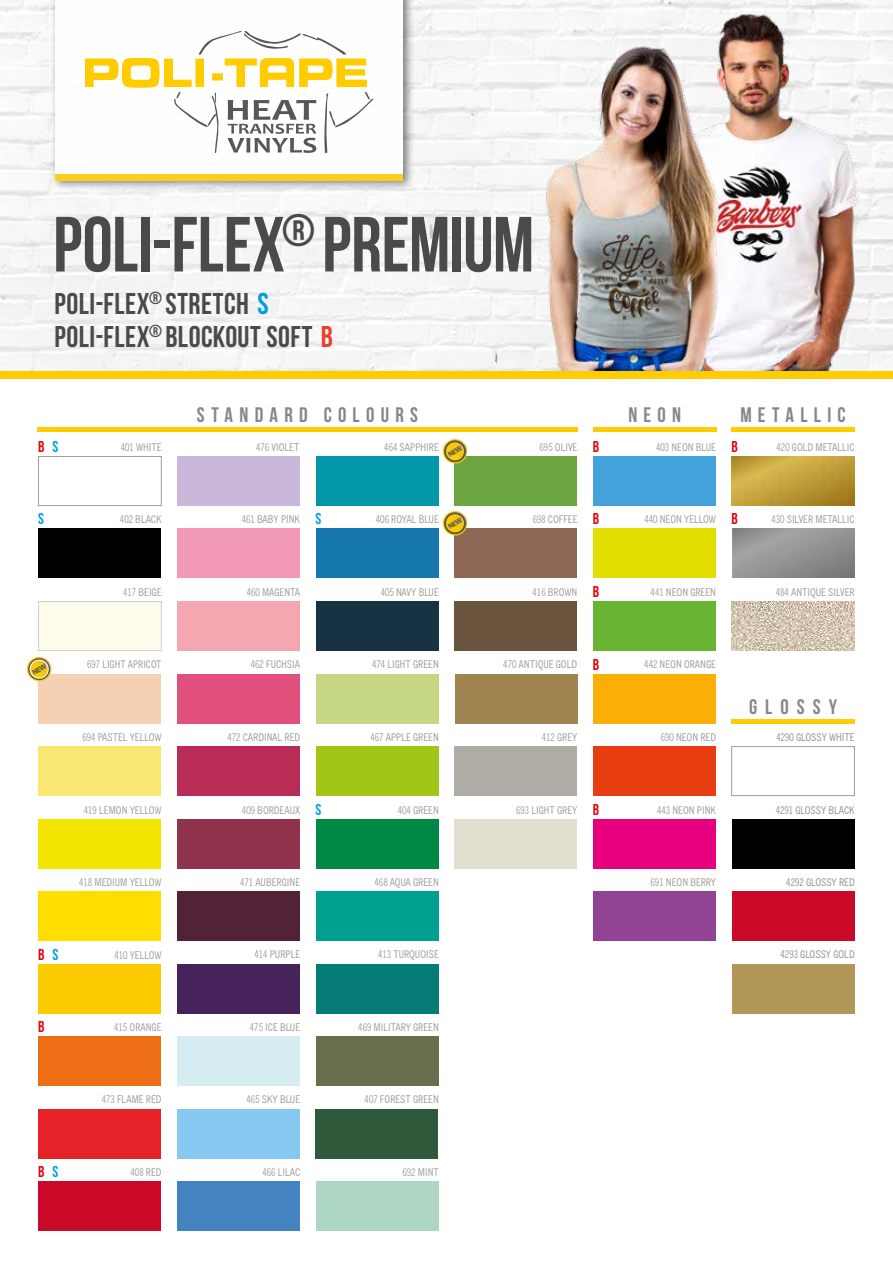
<style>
.page{position:relative;width:893px;height:1263px;background:#fff}
.page>*{position:absolute;margin:0;border:0;box-sizing:border-box;transform-origin:0 0}
.t1{font:700 78px "Bebas Neue";letter-spacing:-.005em;color:#4a4a49}
.t2{font:700 30px/33px "Bebas Neue";letter-spacing:.02em;color:#4a4a49}
.t3{font:700 21px "Bebas Neue";letter-spacing:.3em;color:#878787}
.t4{font:700 15.75px "Bebas Neue";color:#e30613}
.t5{font:700 15.75px "Bebas Neue";color:#009fe3}
.t6{font:condensed 10.5px "News Gothic MT Pro";color:#9d9d9c}
.t7{font:condensed 10.5px "News Gothic MT Pro";color:#929292}
.t8{font:condensed 10.35px "News Gothic MT Pro";color:#9d9d9c}
.s1{color:#009fe3}
.s2{color:#e8412c}
.s3{font-size:10.5px}
</style>
<div class="page">
<img style="left:0;top:0;width:619px;height:372px">
<img style="left:619px;top:0;width:274px;height:372px">
<div style="left:316px;top:528px;width:122px;height:49px;background:#1677ac"></div>
<div style="left:316px;top:457px;width:122px;height:49px;background:#0097a8"></div>
<div style="left:316px;top:747px;width:122px;height:49px;background:#a2c617"></div>
<div style="left:315px;top:1109px;width:123px;height:49px;background:#30583a"></div>
<div style="left:316px;top:964px;width:122px;height:49px;background:#057d76"></div>
<div style="left:316px;top:674px;width:122px;height:49px;background:#c5d783"></div>
<div style="left:316px;top:892px;width:122px;height:49px;background:#009f8f"></div>
<div style="left:316px;top:1036px;width:122px;height:49px;background:#6a6e4c"></div>
<div style="left:316px;top:819px;width:122px;height:49px;background:#008945"></div>
<div style="left:316px;top:602px;width:122px;height:49px;background:#163243"></div>
<div style="left:316px;top:1181px;width:122px;height:49px;background:#add7c2"></div>
<div style="left:39px;top:528px;width:122px;height:49px;background:#000"></div>
<div style="left:593px;top:892px;width:123px;height:49px;background:#904493"></div>
<div style="left:593px;top:819px;width:123px;height:49px;background:#e6007d"></div>
<div style="left:593px;top:528px;width:123px;height:49px;background:#e2de00"></div>
<div style="left:593px;top:747px;width:123px;height:49px;background:#e73d11"></div>
<div style="left:593px;top:457px;width:123px;height:49px;background:#43a2db"></div>
<div style="left:593px;top:674px;width:123px;height:49px;background:#f9af05"></div>
<div style="left:593px;top:602px;width:123px;height:49px;background:#69b433"></div>
<img style="left:732px;top:602px;width:122px;height:49px">
<img style="left:732px;top:457px;width:122px;height:49px">
<img style="left:512px;top:42px;width:258px;height:330px">
<div style="left:0;top:372px;width:893px;height:7px;background:#fc0"></div>
<div style="left:51px;top:0;width:364px;height:191px;background:#000;opacity:.5"></div>
<div style="left:55px;top:0;width:348px;height:179px;background:#fff"></div>
<div style="left:55px;top:174px;width:348px;height:6px;background:#ffcd1c"></div>
<svg style="left:85px;top:31px;width:288px;height:122px"></svg>
<div style="left:39px;top:892px;width:122px;height:49px;background:#fd0"></div>
<div style="left:39px;top:1109px;width:122px;height:49px;background:#e52329"></div>
<div style="left:38px;top:601px;width:124px;height:50px;background:#fefceb;border:1px solid #d0d0d0"></div>
<div style="left:177px;top:819px;width:123px;height:49px;background:#90334d"></div>
<div style="left:177px;top:1181px;width:123px;height:49px;background:#4383c0"></div>
<div style="left:177px;top:1036px;width:123px;height:49px;background:#d5ecf0"></div>
<div style="left:177px;top:602px;width:123px;height:49px;background:#f4a7b0"></div>
<div style="left:177px;top:747px;width:123px;height:49px;background:#ba2c58"></div>
<div style="left:177px;top:1109px;width:123px;height:49px;background:#85c9f0"></div>
<div style="left:177px;top:964px;width:123px;height:49px;background:#47235c"></div>
<div style="left:177px;top:892px;width:123px;height:49px;background:#522238"></div>
<div style="left:177px;top:674px;width:123px;height:49px;background:#e2517e"></div>
<div style="left:177px;top:457px;width:123px;height:49px;background:#c9b7da"></div>
<div style="left:177px;top:528px;width:123px;height:49px;background:#f299b5"></div>
<div style="left:38px;top:456px;width:124px;height:50px;border:1px solid #9d9d9c"></div>
<div style="left:38px;top:819px;width:122px;height:49px;background:#f2e500"></div>
<div style="left:39px;top:1036px;width:122px;height:49px;background:#ed6e15"></div>
<div style="left:39px;top:1181px;width:122px;height:49px;background:#ca0928"></div>
<div style="left:39px;top:964px;width:122px;height:49px;background:#fbcb00"></div>
<div style="left:39px;top:747px;width:122px;height:49px;background:#fae773"></div>
<div style="left:39px;top:674px;width:122px;height:49px;background:#f5d0b3"></div>
<div style="left:732px;top:964px;width:122px;height:49px;background:#b19858"></div>
<div style="left:732px;top:892px;width:122px;height:49px;background:#ca0928"></div>
<div style="left:732px;top:819px;width:122px;height:49px;background:#000"></div>
<div style="left:731px;top:746px;width:124px;height:50px;border:1px solid #9d9d9c"></div>
<div style="left:454px;top:602px;width:123px;height:49px;background:#6a543d"></div>
<div style="left:454px;top:457px;width:123px;height:49px;background:#6ba441"></div>
<div style="left:454px;top:819px;width:123px;height:49px;background:#e3dfd0"></div>
<div style="left:454px;top:747px;width:123px;height:49px;background:#aeaca5"></div>
<div style="left:455px;top:674px;width:122px;height:49px;background:#a1844f"></div>
<div style="left:454px;top:528px;width:123px;height:49px;background:#8e6854"></div>
<div style="left:37px;top:427px;width:540px;height:5px;background:#fc0"></div>
<hr style="left:731px;top:719px;width:124px;height:4px;background:#fc0">
<div style="left:593px;top:427px;width:123px;height:5px;background:#fc0"></div>
<hr style="left:731px;top:427px;width:124px;height:4px;background:#fc0">
<svg style="left:442px;top:510px;width:26px;height:26px"></svg>
<svg style="left:442px;top:438px;width:26px;height:26px"></svg>
<svg style="left:26px;top:656px;width:26px;height:26px"></svg>
<h1 class="t1" style="left:53px;top:202px;width:483px">POLI-FLEX<sup>®</sup> PREMIUM</h1>
<h2 class="t2" style="left:54px;top:287px;width:280px">POLI-FLEX<sup>®</sup> STRETCH <span class="s1">S<br></span>POLI-FLEX<sup>®</sup> BLOCKOUT SOFT <span class="s2">B</span></h2>
<h3 class="t4" style="left:38px;top:438px;width:22px">B <span class="s1">S</span></h3>
<p class="t6" style="left:121px;top:441px;width:42px">401 WHITE</p>
<h3 class="t3" style="left:197px;top:403px;width:223px">STANDARD COLOURS</h3>
<p class="t6" style="left:256px;top:441px;width:45px">476 VIOLET</p>
<p class="t6" style="left:384px;top:441px;width:56px">464 SAPPHIRE</p>
<p class="t6" style="left:540px;top:441px;width:39px">695 OLIVE</p>
<h3 class="t3" style="left:628px;top:403px;width:54px">NEON</h3>
<h3 class="t3" style="left:740px;top:403px;width:107px">METALLIC</h3>
<h3 class="t4" style="left:593px;top:438px;width:8px">B</h3>
<p class="t6" style="left:656px;top:441px;width:61px">403 NEON BLUE</p>
<h3 class="t4" style="left:731px;top:438px;width:8px">B</h3>
<p class="t6" style="left:777px;top:441px;width:80px">420 GOLD METALLIC</p>
<h3 class="t5" style="left:38px;top:510px;width:7px">S</h3>
<p class="t6" style="left:120px;top:513px;width:43px">402 BLACK</p>
<p class="t6" style="left:242px;top:513px;width:60px">461 BABY PINK</p>
<h3 class="t5" style="left:315px;top:510px;width:7px">S</h3>
<p class="t6" style="left:376px;top:513px;width:64px">406 ROYAL BLUE</p>
<p class="t8" style="left:533px;top:513px;width:46px">698 COFFEE</p>
<h3 class="t4" style="left:593px;top:510px;width:8px">B</h3>
<p class="t6" style="left:644px;top:513px;width:73px">440 NEON YELLOW</p>
<h3 class="t4" style="left:731px;top:510px;width:8px">B</h3>
<p class="t6" style="left:771px;top:513px;width:85px">430 SILVER METALLIC</p>
<p class="t6" style="left:123px;top:586px;width:40px">417 BEIGE</p>
<p class="t6" style="left:247px;top:586px;width:55px">460 MAGENTA</p>
<p class="t6" style="left:381px;top:586px;width:60px">405 NAVY BLUE</p>
<p class="t6" style="left:533px;top:586px;width:46px">416 BROWN</p>
<h3 class="t4" style="left:593px;top:583px;width:8px">B</h3>
<p class="t6" style="left:651px;top:586px;width:67px">441 NEON GREEN</p>
<p class="t6" style="left:776px;top:586px;width:81px">484 ANTIQUE SILVER</p>
<p class="t8" style="left:87px;top:659px;width:76px"><span class="s3">6</span>97 LIGHT APRICOT</p>
<p class="t6" style="left:251px;top:658px;width:51px">462 FUCHSIA</p>
<p class="t6" style="left:372px;top:658px;width:68px">474 LIGHT GREEN</p>
<p class="t6" style="left:503px;top:658px;width:75px">470 ANTIQUE GOLD</p>
<h3 class="t4" style="left:593px;top:656px;width:8px">B</h3>
<p class="t6" style="left:644px;top:658px;width:73px">442 NEON ORANGE</p>
<h3 class="t3" style="left:749px;top:695px;width:89px">GLOSSY</h3>
<p class="t6" style="left:83px;top:731px;width:81px">694 PASTEL YELLOW</p>
<p class="t6" style="left:227px;top:731px;width:74px">472 CARDINAL RED</p>
<p class="t6" style="left:370px;top:731px;width:70px">467 APPLE GREEN</p>
<p class="t6" style="left:542px;top:731px;width:37px">412 GREY</p>
<p class="t6" style="left:661px;top:731px;width:57px">690 NEON RED</p>
<p class="t7" style="left:776px;top:731px;width:80px">4290 GLOSSY WHITE</p>
<p class="t6" style="left:84px;top:804px;width:79px">419 LEMON YELLOW</p>
<p class="t6" style="left:242px;top:804px;width:60px">409 BORDEAUX</p>
<h3 class="t5" style="left:315px;top:801px;width:7px">S</h3>
<p class="t6" style="left:398px;top:804px;width:43px">404 GREEN</p>
<p class="t6" style="left:516px;top:804px;width:63px">693 LIGHT GREY</p>
<h3 class="t4" style="left:593px;top:801px;width:8px">B</h3>
<p class="t6" style="left:657px;top:804px;width:60px">443 NEON PINK</p>
<p class="t7" style="left:776px;top:804px;width:81px">4291 GLOSSY BLACK</p>
<p class="t6" style="left:79px;top:876px;width:84px">418 MEDIUM YELLOW</p>
<p class="t6" style="left:240px;top:876px;width:62px">471 AUBERGINE</p>
<p class="t6" style="left:375px;top:876px;width:66px">468 AQUA GREEN</p>
<p class="t6" style="left:651px;top:876px;width:67px">691 NEON BERRY</p>
<p class="t7" style="left:786px;top:876px;width:70px">4292 GLOSSY RED</p>
<h3 class="t4" style="left:38px;top:946px;width:22px">B <span class="s1">S</span></h3>
<p class="t6" style="left:114px;top:949px;width:49px">410 YELLOW</p>
<p class="t6" style="left:254px;top:948px;width:47px">414 PURPLE</p>
<p class="t6" style="left:378px;top:948px;width:62px">413 TURQUOISE</p>
<p class="t7" style="left:781px;top:948px;width:76px">4293 GLOSSY GOLD</p>
<h3 class="t4" style="left:38px;top:1018px;width:8px">B</h3>
<p class="t6" style="left:114px;top:1021px;width:49px">415 ORANGE</p>
<p class="t6" style="left:250px;top:1021px;width:52px">475 ICE BLUE</p>
<p class="t6" style="left:358px;top:1021px;width:82px">469 MILITARY GREEN</p>
<p class="t6" style="left:102px;top:1093px;width:61px">473 FLAME RED</p>
<h3 class="t4" style="left:38px;top:1163px;width:22px">B <span class="s1">S</span></h3>
<p class="t6" style="left:131px;top:1166px;width:32px">408 RED</p>
<p class="t6" style="left:246px;top:1093px;width:55px">465 SKY BLUE</p>
<p class="t6" style="left:263px;top:1166px;width:39px">466 LILAC</p>
<p class="t6" style="left:365px;top:1093px;width:76px">407 FOREST GREEN</p>
<p class="t6" style="left:402px;top:1166px;width:38px">692 MINT</p>
</div>
